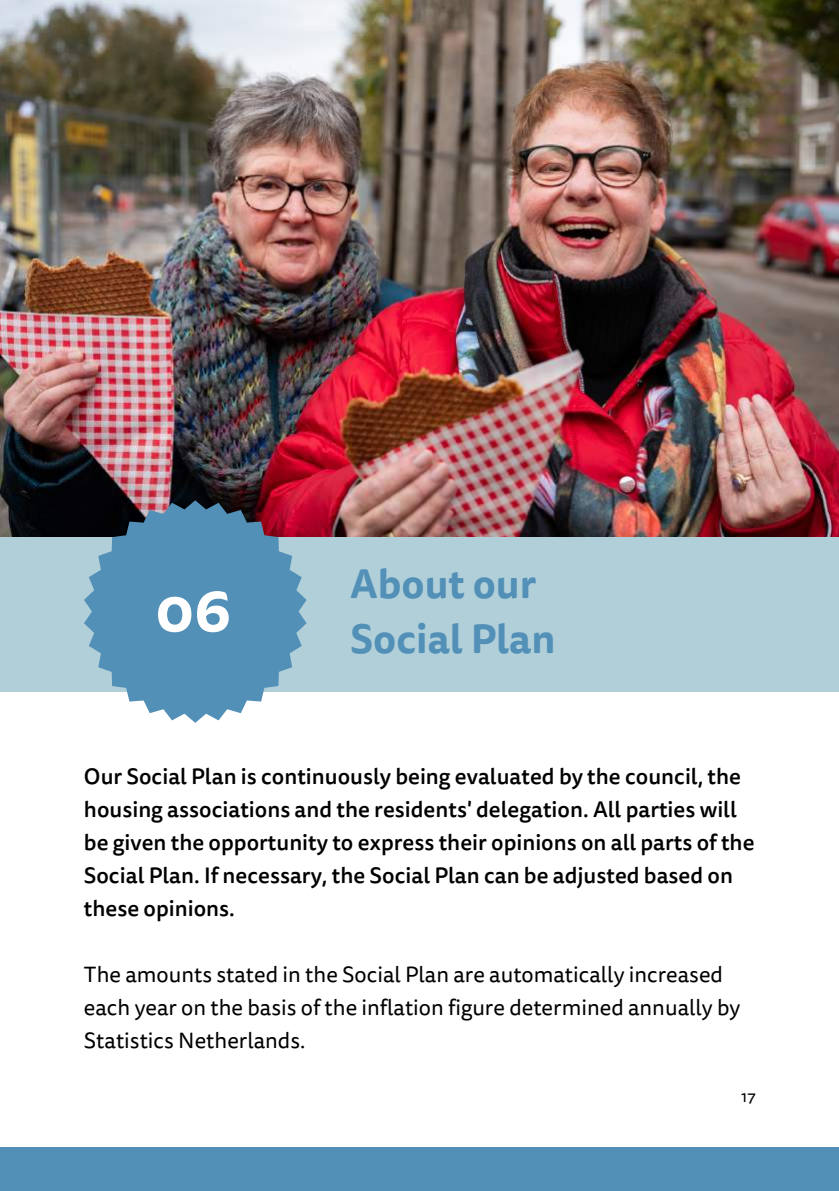
<style>
.page{position:relative;width:839px;height:1191px;background:#fff}
.page>*{position:absolute;margin:0;border:0;box-sizing:border-box;transform-origin:0 0}
.t1{font:700 60px "Tisa Sans Pro";color:#fff}
.t2{font:700 40px/55.6px "Tisa Sans Pro";color:#5290b8}
.t3{font:500 22px/33px "Tisa Sans Pro";color:#000}
.t4{font:22px/33px "Tisa Sans Pro";color:#000}
.t5{font:16px "Tisa Sans Pro";color:#000}
</style>
<div class="page">
<img style="left:0;top:0;width:838px;height:537px">
<div style="left:0;top:537px;width:838px;height:155px;background:#b1cfd8"></div>
<svg style="left:84px;top:500px;width:222px;height:223px;fill:#5290b8"></svg>
<div style="left:0;top:1148px;width:838px;height:43px;background:#5290b8"></div>
<h1 class="t1" style="left:155px;top:566px;width:77px">06</h1>
<h2 class="t2" style="left:350px;top:556px;width:207px">About our<br>Social Plan</h2>
<p class="t3" style="left:84px;top:760px;width:672px">Our Social Plan is continuously being evaluated by the council, the housing associations and the residents' delegation. All parties will be given the opportunity to express their opinions on all parts of the Social Plan. If necessary, the Social Plan can be adjusted based on these opinions.</p>
<p class="t4" style="left:84px;top:958px;width:657px">The amounts stated in the Social Plan are automatically increased each year on the basis of the inflation figure determined annually by<br>Statistics Netherlands.</p>
<p class="t5" style="left:741px;top:1085px;width:16px">17</p>
</div>
